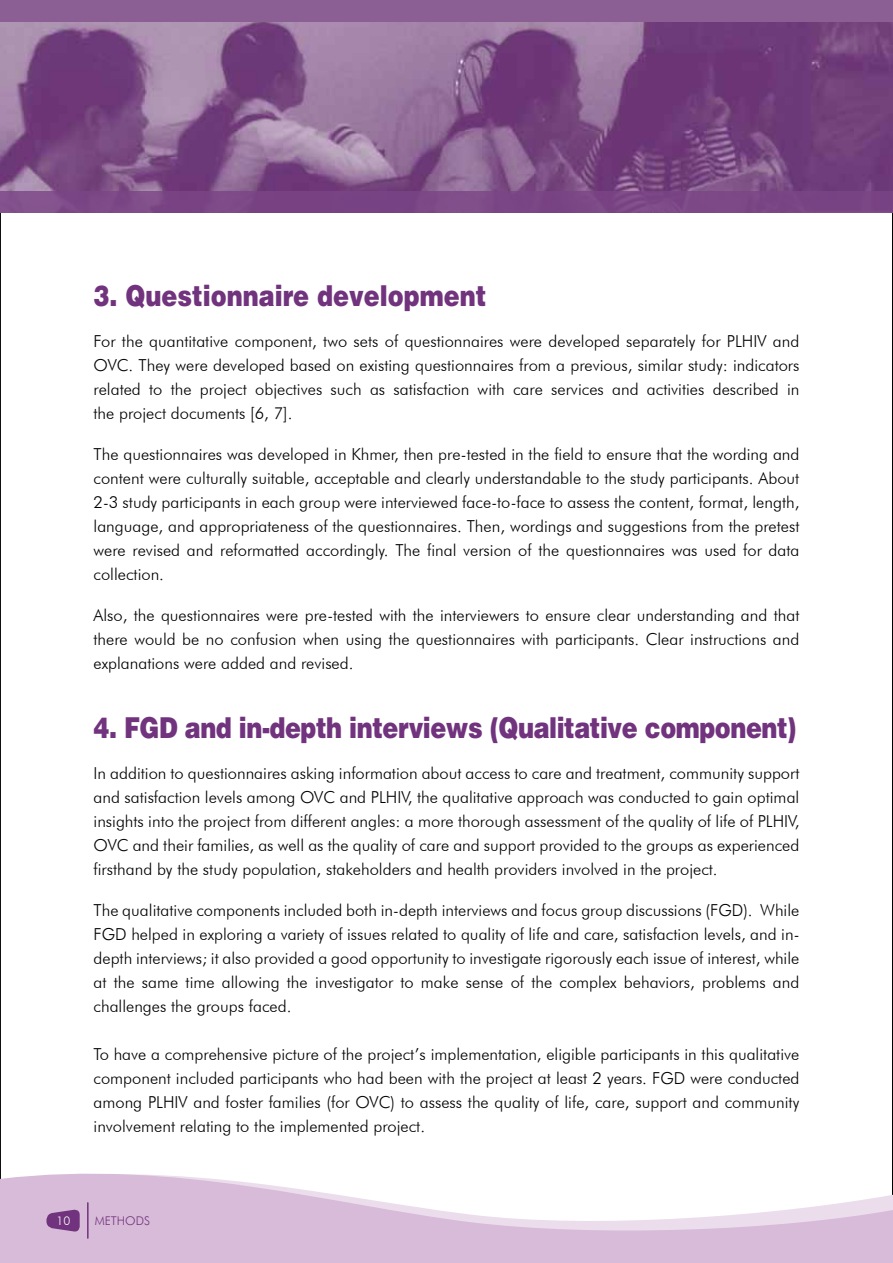
<style>
.page{position:relative;width:893px;height:1263px;background:#fff}
.page>*{position:absolute;margin:0;border:0;box-sizing:border-box;transform-origin:0 0}
.t1{font:900 28.8px "Helvetica";letter-spacing:-.02em;color:#71337d;scale:.83 1}
.t2{font:900 28.8px "Helvetica";color:#71337d;scale:.83 1}
.t3{font:300 16.5px/24px "Futura BT";color:#000;text-align:justify}
.t4{font:300 12px "Futura BT";color:#71337d}
.t5{font:300 12px "Futura BT";color:#fff}
</style>
<div class="page">
<svg style="left:892px;top:213px;width:1px;height:945px"></svg>
<svg style="left:0;top:1158px;width:893px;height:105px;fill:#d7bbd8"></svg>
<hr style="left:87px;top:1203px;width:2px;height:35px;background:#71337d">
<svg style="left:46px;top:1209px;width:34px;height:23px"></svg>
<img style="left:0;top:21px;width:893px;height:170px">
<div style="left:0;top:0;width:893px;height:21px;background:#8b5f94"></div>
<div style="left:0;top:191px;width:893px;height:22px;background:#7b4586"></div>
<h1 class="t2" style="left:94px;top:276px;width:475px">3. Questionnaire development</h1>
<p class="t3" style="left:94px;top:329px;width:707px">For the quantitative component, two sets of questionnaires were developed separately for PLHIV and OVC. They were developed based on existing questionnaires from a previous, similar study: indicators related to the project objectives such as satisfaction with care services and activities described in the project documents [6, 7].</p>
<p class="t3" style="left:94px;top:442px;width:707px">The questionnaires was developed in Khmer, then pre-tested in the field to ensure that the wording and content were culturally suitable, acceptable and clearly understandable to the study participants. About 2-3 study participants in each group were interviewed face-to-face to assess the content, format, length, language, and appropriateness of the questionnaires. Then, wordings and suggestions from the pretest were revised and reformatted accordingly. The final version of the questionnaires was used for data collection.</p>
<p class="t3" style="left:94px;top:603px;width:707px">Also, the questionnaires were pre-tested with the interviewers to ensure clear understanding and that there would be no confusion when using the questionnaires with participants. Clear instructions and explanations were added and revised.</p>
<h1 class="t1" style="left:94px;top:709px;width:848px">4. FGD and in-depth interviews (Qualitative component)</h1>
<p class="t3" style="left:94px;top:761px;width:707px">In addition to questionnaires asking information about access to care and treatment, community support and satisfaction levels among OVC and PLHIV, the qualitative approach was conducted to gain optimal insights into the project from different angles: a more thorough assessment of the quality of life of PLHIV, OVC and their families, as well as the quality of care and support provided to the groups as experienced firsthand by the study population, stakeholders and health providers involved in the project.</p>
<p class="t3" style="left:94px;top:898px;width:707px">The qualitative components included both in-depth interviews and focus group discussions (FGD). While FGD helped in exploring a variety of issues related to quality of life and care, satisfaction levels, and in&shy;depth interviews; it also provided a good opportunity to investigate rigorously each issue of interest, while at the same time allowing the investigator to make sense of the complex behaviors, problems and challenges the groups faced.</p>
<p class="t3" style="left:94px;top:1042px;width:707px">To have a comprehensive picture of the project’s implementation, eligible participants in this qualitative component included participants who had been with the project at least 2 years. FGD were conducted among PLHIV and foster families (for OVC) to assess the quality of life, care, support and community involvement relating to the implemented project.</p>
<p class="t5" style="left:57px;top:1213px;width:15px">10</p>
<p class="t4" style="left:95px;top:1213px;width:57px">METHODS</p>
</div>
